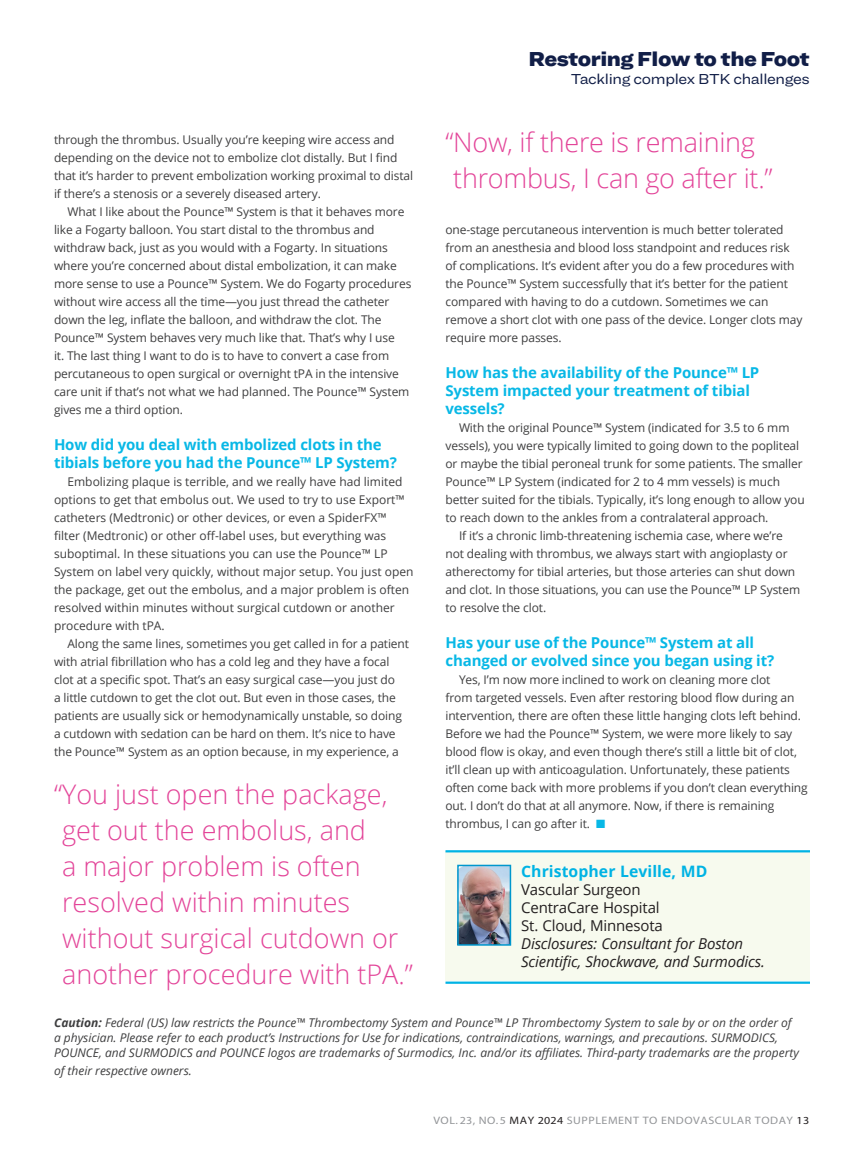
<style>
.page{position:relative;width:864px;height:1161px;background:#fff}
.page>*{position:absolute;margin:0;border:0;box-sizing:border-box;transform-origin:0 0}
.Quote_SUBLIME{font:300 27px/36px "Open Sans";color:#e34599}
.t1{font:900 21px "Ringside Wide";letter-spacing:-.025em;color:#111e47}
.Bio_Name_SUBLIME{font:700 15.75px "Open Sans";letter-spacing:.005em;color:#00b3e4}
.Question_SUBLIME{font:700 15px/18px "Open Sans";letter-spacing:-.01em;color:#08b8e6}
.Bio_Info_SUBLIME{font:italic 15px/18px "Open Sans";letter-spacing:-.01em;color:#231f20}
.Bio_Info_SUBLIME-2{font:15px "Open Sans";letter-spacing:-.01em;color:#231f20}
.t2{font:15px "Ringside Wide";letter-spacing:-.025em;color:#111e47}
.Body_SUBLIME{font:12px/18px "Open Sans";letter-spacing:-.01em;color:#3e3e3f}
.Body_SUBLIME-2{font:italic 12px/15px "Open Sans";color:#3e3e3f}
.t3{font:10.8px "Myriad Pro";letter-spacing:.045em;color:#939598;scale:1.11 1}
.s1{color:#08b8e6}
.s2{font-weight:700}
.s3{color:#231f20}
</style>
<div class="page">
<div style="left:446px;top:851px;width:364px;height:129px;background:#f7faee"></div>
<hr style="left:446px;top:850px;width:364px;height:2px;background:#00b3e4">
<hr style="left:446px;top:982px;width:364px;height:2px;background:#00b3e4">
<img style="left:460px;top:868px;width:48px;height:75px">
<div style="left:457px;top:865px;width:54px;height:81px;border:2px solid #0097cd"></div>
<p class="Body_SUBLIME" style="left:54px;top:130px;width:361px">through the thrombus. Usually you’re keeping wire access and depending on the device not to embolize clot distally. But I find that it’s harder to prevent embolization working proximal to distal if there’s a stenosis or a severely diseased artery.</p>
<p class="Body_SUBLIME" style="left:54px;top:202px;width:359px;text-indent:14px">What I like about the Pounce™ System is that it behaves more like a Fogarty balloon. You start distal to the thrombus and withdraw back, just as you would with a Fogarty. In situations where you’re concerned about distal embolization, it can make more sense to use a Pounce™ System. We do Fogarty procedures without wire access all the time—you just thread the catheter down the leg, inflate the balloon, and withdraw the clot. The Pounce™ System behaves very much like that. That’s why I use<br>it. The last thing I want to do is to have to convert a case from percutaneous to open surgical or overnight tPA in the intensive care unit if that’s not what we had planned. The Pounce™ System gives me a third option.</p>
<p class="Question_SUBLIME" style="left:54px;top:435px;width:345px">How did you deal with embolized clots in the tibials before you had the Pounce™ LP System?</p>
<p class="Body_SUBLIME" style="left:54px;top:472px;width:361px;text-indent:14px">Embolizing plaque is terrible, and we really have had limited options to get that embolus out. We used to try to use Export™ catheters (Medtronic) or other devices, or even a SpiderFX™ filter (Medtronic) or other off-label uses, but everything was suboptimal. In these situations you can use the Pounce™ LP System on label very quickly, without major setup. You just open the package, get out the embolus, and a major problem is often resolved within minutes without surgical cutdown or another procedure with tPA.</p>
<p class="Body_SUBLIME" style="left:54px;top:634px;width:357px;text-indent:14px">Along the same lines, sometimes you get called in for a patient with atrial fibrillation who has a cold leg and they have a focal clot at a specific spot. That’s an easy surgical case—you just do<br>a little cutdown to get the clot out. But even in those cases, the patients are usually sick or hemodynamically unstable, so doing a cutdown with sedation can be hard on them. It’s nice to have the Pounce™ System as an option because, in my experience, a</p>
<p class="Quote_SUBLIME" style="left:54px;top:775px;width:361px">“You just open the package, get out the embolus, and<br>a major problem is often resolved within minutes without surgical cutdown or another procedure with tPA.”</p>
<h2 class="t1" style="left:529px;top:43px;width:283px">Restoring Flow to the Foot</h2>
<p class="t2" style="left:571px;top:68px;width:241px">Tackling complex BTK challenges</p>
<p class="Quote_SUBLIME" style="left:446px;top:124px;width:329px">“Now, if there is remaining thrombus, I can go after it.”</p>
<p class="Body_SUBLIME" style="left:446px;top:220px;width:359px">one-stage percutaneous intervention is much better tolerated from an anesthesia and blood loss standpoint and reduces risk of complications. It’s evident after you do a few procedures with the Pounce™ System successfully that it’s better for the patient compared with having to do a cutdown. Sometimes we can remove a short clot with one pass of the device. Longer clots may require more passes.</p>
<p class="Question_SUBLIME" style="left:446px;top:363px;width:315px">How has the availability of the Pounce™ LP<br>System impacted your treatment of tibial vessels?</p>
<p class="Body_SUBLIME" style="left:446px;top:418px;width:361px;text-indent:14px">With the original Pounce™ System (indicated for 3.5 to 6 mm vessels), you were typically limited to going down to the popliteal or maybe the tibial peroneal trunk for some patients. The smaller Pounce™ LP System (indicated for 2 to 4 mm vessels) is much better suited for the tibials. Typically, it’s long enough to allow you to reach down to the ankles from a contralateral approach.</p>
<p class="Body_SUBLIME" style="left:446px;top:526px;width:356px;text-indent:14px">If it’s a chronic limb-threatening ischemia case, where we’re not dealing with thrombus, we always start with angioplasty or atherectomy for tibial arteries, but those arteries can shut down and clot. In those situations, you can use the Pounce™ LP System to resolve the clot.</p>
<p class="Question_SUBLIME" style="left:446px;top:633px;width:330px">Has your use of the Pounce™ System at all changed or evolved since you began using it?</p>
<p class="Body_SUBLIME" style="left:446px;top:670px;width:364px;text-indent:14px">Yes, I’m now more inclined to work on cleaning more clot<br>from targeted vessels. Even after restoring blood flow during an intervention, there are often these little hanging clots left behind.<br>Before we had the Pounce™ System, we were more likely to say blood flow is okay, and even though there’s still a little bit of clot, it’ll clean up with anticoagulation. Unfortunately, these patients often come back with more problems if you don’t clean everything out. I don’t do that at all anymore. Now, if there is remaining thrombus, I can go after it. <span class="s1">■</span></p>
<p class="Bio_Name_SUBLIME" style="left:521px;top:860px;width:188px">Christopher Leville, MD</p>
<p class="Bio_Info_SUBLIME-2" style="left:521px;top:879px;width:121px">Vascular Surgeon</p>
<p class="Bio_Info_SUBLIME-2" style="left:521px;top:897px;width:140px">CentraCare Hospital</p>
<p class="Bio_Info_SUBLIME-2" style="left:521px;top:915px;width:143px">St. Cloud, Minnesota</p>
<p class="Bio_Info_SUBLIME" style="left:521px;top:934px;width:245px">Disclosures: Consultant for Boston<br>Scientific, Shockwave, and Surmodics.</p>
<p class="Body_SUBLIME-2" style="left:54px;top:1015px;width:747px"><span class="s2">Caution:</span> Federal (US) law restricts the Pounce™ Thrombectomy System and Pounce™ LP Thrombectomy System to sale by or on the order of a physician. Please refer to each product’s Instructions for Use for indications, contraindications, warnings, and precautions. SURMODICS,<br>POUNCE, and SURMODICS and POUNCE logos are trademarks of Surmodics, Inc. and/or its affiliates. Third-party trademarks are the property</p>
<p class="Body_SUBLIME-2" style="left:54px;top:1063px;width:139px">of their respective owners.</p>
<p class="t3" style="left:433px;top:1113px;width:340px">VOL. 23, NO. 5 <span class="s3">MAY 2024</span> SUPPLEMENT TO ENDOVASCULAR TODAY <span class="s3">13</span></p>
</div>
